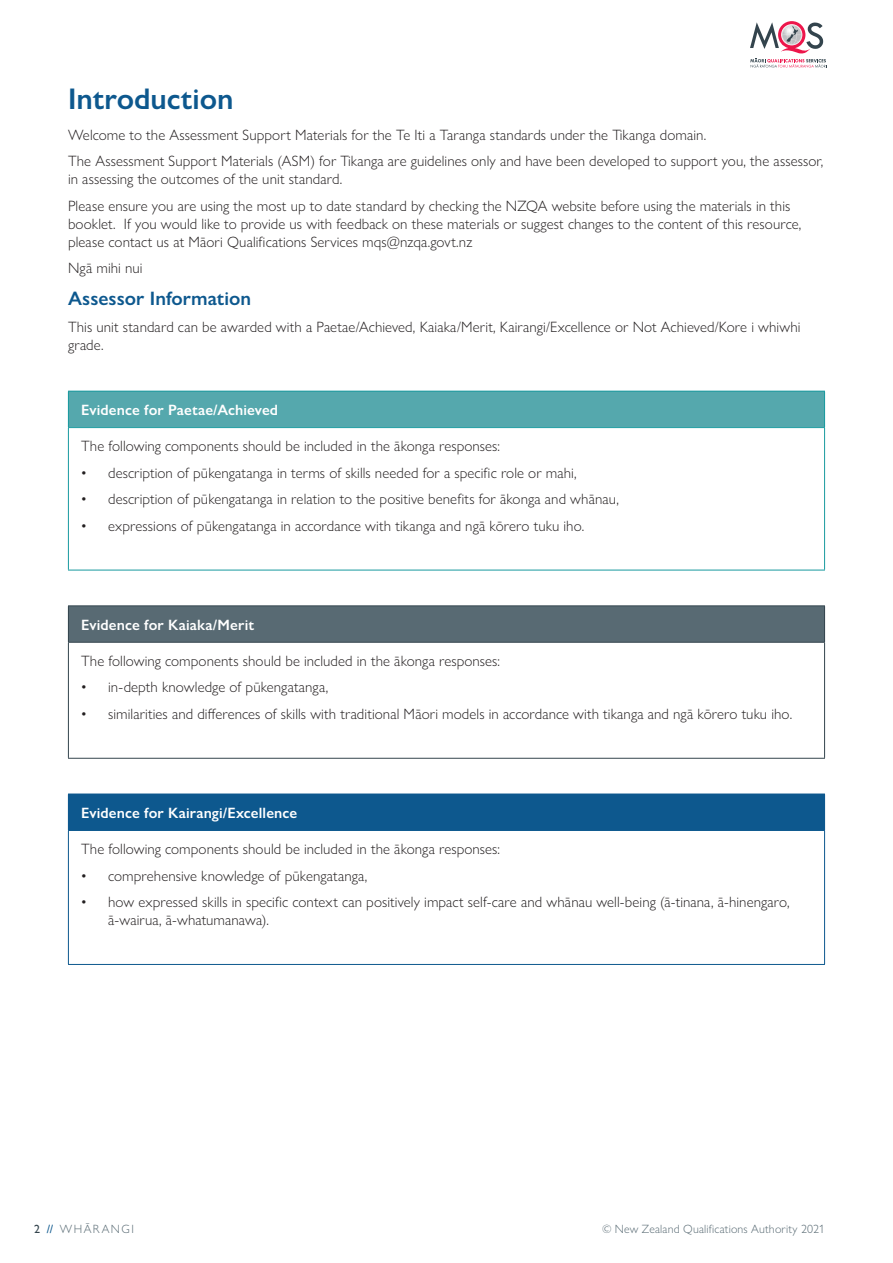
<style>
.page{position:relative;width:893px;height:1263px;background:#fff}
.page>*{position:absolute;margin:0;border:0;box-sizing:border-box;transform-origin:0 0}
.p_H1{font:600 30px "Gill Sans Nova";color:#0d588e}
.p_body{font:600 19.5px "Gill Sans Nova";color:#0d588e}
.p_body-2{font:300 15px/18px "Gill Sans Nova";letter-spacing:.005em;color:#231f20}
.p_body-3{font:600 15px "Gill Sans Nova";letter-spacing:.01em;color:#fff}
.t1{font:300 12px "Gill Sans Nova";letter-spacing:.015em;color:#586a73}
.t2{font:300 12px "Gill Sans Nova";letter-spacing:.125em;color:#586a73}
.s1{font-weight:400}
.s2{font-weight:500;color:#33444d}
.s3{font-weight:500;color:#0d588e}
</style>
<div class="page">
<div style="left:68px;top:391px;width:757px;height:37px;background:#55a8ad"></div>
<hr style="left:68px;top:391px;width:757px;height:1px;background:#189a9f">
<hr style="left:68px;top:391px;width:1px;height:36px;background:#189a9f">
<hr style="left:824px;top:391px;width:1px;height:36px;background:#189a9f">
<hr style="left:68px;top:427px;width:757px;height:1px;background:#189a9f">
<hr style="left:68px;top:428px;width:1px;height:142px;background:#189a9f">
<hr style="left:824px;top:428px;width:1px;height:142px;background:#189a9f">
<hr style="left:68px;top:570px;width:757px;height:1px;background:#189a9f">
<div style="left:68px;top:606px;width:757px;height:36px;background:#586a73"></div>
<hr style="left:68px;top:643px;width:1px;height:115px;background:#33444d">
<hr style="left:824px;top:643px;width:1px;height:115px;background:#33444d">
<hr style="left:68px;top:758px;width:757px;height:1px;background:#33444d">
<hr style="left:68px;top:605px;width:757px;height:1px;background:#33444d">
<hr style="left:68px;top:606px;width:1px;height:36px;background:#33444d">
<hr style="left:824px;top:606px;width:1px;height:36px;background:#33444d">
<hr style="left:68px;top:642px;width:757px;height:1px;background:#33444d">
<div style="left:68px;top:794px;width:757px;height:36px;background:#0d588e"></div>
<hr style="left:68px;top:831px;width:1px;height:133px;background:#0d588e">
<hr style="left:824px;top:831px;width:1px;height:133px;background:#0d588e">
<hr style="left:68px;top:964px;width:757px;height:1px;background:#0d588e">
<hr style="left:68px;top:830px;width:757px;height:1px;background:#0d588e">
<svg style="left:750px;top:21px;width:77px;height:47px"></svg>
<p class="p_H1" style="left:68px;top:80px;width:167px">Introduction</p>
<p class="p_body-2" style="left:68px;top:126px;width:640px">Welcome to the Assessment Support Materials for the Te Iti a Taranga standards under the Tikanga domain.</p>
<p class="p_body-2" style="left:68px;top:152px;width:757px">The Assessment Support Materials (ASM) for Tikanga are guidelines only and have been developed to support you, the assessor, in assessing the outcomes of the unit standard.</p>
<p class="p_body-2" style="left:68px;top:197px;width:735px">Please ensure you are using the most up to date standard by checking the NZQA website before using the materials in this booklet. If you would like to provide us with feedback on these materials or suggest changes to the content of this resource, please contact us at Māori Qualifications Services mqs@nzqa.govt.nz</p>
<p class="p_body-2" style="left:68px;top:259px;width:76px">Ngā mihi nui</p>
<p class="p_body" style="left:68px;top:287px;width:185px">Assessor Information</p>
<p class="p_body-2" style="left:68px;top:317px;width:734px">This unit standard can be awarded with a Paetae/Achieved, Kaiaka/Merit, Kairangi/Excellence or Not Achieved/Kore i whiwhi grade.</p>
<p class="p_body-3" style="left:81px;top:400px;width:199px">Evidence for Paetae/Achieved</p>
<p class="p_body-2" style="left:81px;top:437px;width:420px">The following components should be included in the ākonga responses:</p>
<p class="p_body-2" style="left:81px;top:463px;width:497px"><span class="s1">•</span> description of pūkengatanga in terms of skills needed for a specific role or mahi,</p>
<p class="p_body-2" style="left:81px;top:490px;width:539px"><span class="s1">•</span> description of pūkengatanga in relation to the positive benefits for ākonga and whānau,</p>
<p class="p_body-2" style="left:81px;top:516px;width:505px"><span class="s1">•</span> expressions of pūkengatanga in accordance with tikanga and ngā kōrero tuku iho.</p>
<p class="p_body-3" style="left:81px;top:615px;width:175px">Evidence for Kaiaka/Merit</p>
<p class="p_body-2" style="left:81px;top:652px;width:420px">The following components should be included in the ākonga responses:</p>
<p class="p_body-2" style="left:81px;top:678px;width:249px"><span class="s1">•</span> in-depth knowledge of pūkengatanga,</p>
<p class="p_body-2" style="left:81px;top:705px;width:712px"><span class="s1">•</span> similarities and differences of skills with traditional Māori models in accordance with tikanga and ngā kōrero tuku iho.</p>
<p class="p_body-3" style="left:81px;top:803px;width:218px">Evidence for Kairangi/Excellence</p>
<p class="p_body-2" style="left:81px;top:840px;width:420px">The following components should be included in the ākonga responses:</p>
<p class="p_body-2" style="left:81px;top:866px;width:288px"><span class="s1">•</span> comprehensive knowledge of pūkengatanga,</p>
<p class="p_body-2" style="left:108px;top:893px;width:683px;text-indent:-27px"><span class="s1">•</span> how expressed skills in specific context can positively impact self-care and whānau well-being (ā-tinana, ā-hinengaro, ā-wairua, ā-whatumanawa).</p>
<p class="t2" style="left:34px;top:1222px;width:101px"><span class="s2">2</span> <span class="s3">//</span> WHĀRANGI</p>
<p class="t1" style="left:602px;top:1222px;width:224px">© New Zealand Qualifications Authority 2021</p>
</div>
